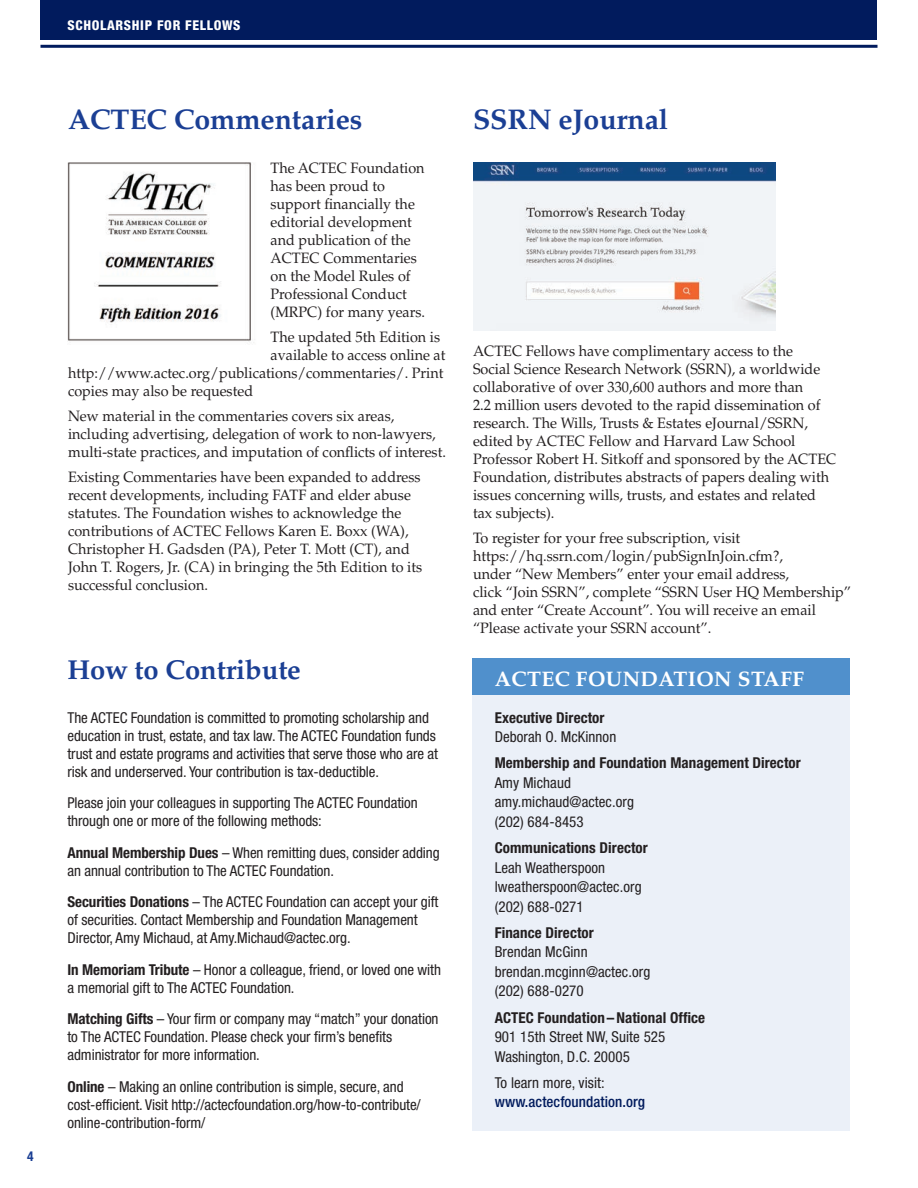
<style>
.page{position:relative;width:918px;height:1188px;background:#fff}
.page>*{position:absolute;margin:0;border:0;box-sizing:border-box;transform-origin:0 0}
.t1{font:700 28.5px "Palatino LT";letter-spacing:-.005em;color:#1b3f94}
.t2{font:700 27.3px "Palatino LT";letter-spacing:-.005em;color:#1b3f94}
.t3{font:700 21px "Palatino LT";letter-spacing:.02em;color:#fff}
.t4{font:15px/18px "Palatino LT";color:#231f20;scale:.96 1}
.t5{font:condensed 15px/18px "Helvetica Neue LT Std";letter-spacing:-.005em;color:#231f20}
.t6{font:700 condensed 15px "Helvetica Neue LT Std";letter-spacing:.005em;color:#231f20}
.t7{font:500 condensed 15px "Helvetica Neue";letter-spacing:.005em;color:#011b5d}
.t8{font:800 condensed 13.5px "Helvetica Neue LT Std";letter-spacing:.05em;color:#fff}
.t9{font:700 condensed 13.5px "Helvetica Neue LT Std";color:#1b3f94}
.s1{font-weight:700}
</style>
<div class="page">
<hr style="left:40px;top:45px;width:838px;height:3px;background:#011b5d">
<div style="left:40px;top:0;width:838px;height:40px;background:#011b5d"></div>
<div style="left:472px;top:658px;width:378px;height:473px;background:#ebf0f8"></div>
<div style="left:472px;top:658px;width:378px;height:37px;background:#5090cc"></div>
<img style="left:68px;top:162px;width:186px;height:181px">
<img style="left:473px;top:162px;width:303px;height:168px">
<p class="t9" style="left:27px;top:1148px;width:8px">4</p>
<p class="t8" style="left:68px;top:17px;width:174px">SCHOLARSHIP FOR FELLOWS</p>
<h1 class="t1" style="left:68px;top:103px;width:296px">ACTEC Commentaries</h1>
<h1 class="t1" style="left:473px;top:103px;width:197px">SSRN eJournal</h1>
<p class="t4" style="left:271px;top:160px;width:163px">The ACTEC Foundation has been proud to support financially the editorial development and publication of the<br>ACTEC Commentaries on the Model Rules of<br>Professional Conduct (MRPC) for many years.</p>
<p class="t4" style="left:271px;top:328px;width:178px">The updated 5th Edition is</p>
<p class="t4" style="left:271px;top:346px;width:184px">available to access online at</p>
<p class="t4" style="left:68px;top:364px;width:393px">http://www.actec.org/publications/commentaries/. Print</p>
<p class="t4" style="left:68px;top:382px;width:194px">copies may also be requested</p>
<p class="t4" style="left:68px;top:407px;width:395px">New material in the commentaries covers six areas, including advertising, delegation of work to non-lawyers, multi-state practices, and imputation of conflicts of interest.</p>
<p class="t4" style="left:68px;top:468px;width:371px">Existing Commentaries have been expanded to address recent developments, including FATF and elder abuse statutes. The Foundation wishes to acknowledge the contributions of ACTEC Fellows Karen E. Boxx (WA), Christopher H. Gadsden (PA), Peter T. Mott (CT), and John T. Rogers, Jr. (CA) in bringing the 5th Edition to its successful conclusion.</p>
<h2 class="t2" style="left:68px;top:653px;width:235px">How to Contribute</h2>
<p class="t5" style="left:68px;top:708px;width:372px">The ACTEC Foundation is committed to promoting scholarship and education in trust, estate, and tax law. The ACTEC Foundation funds trust and estate programs and activities that serve those who are at risk and underserved. Your contribution is tax-deductible.</p>
<p class="t5" style="left:68px;top:794px;width:352px">Please join your colleagues in supporting The ACTEC Foundation through one or more of the following methods:</p>
<p class="t5" style="left:68px;top:843px;width:374px"><span class="s1">Annual Membership Dues</span> – When remitting dues, consider adding an annual contribution to The ACTEC Foundation.</p>
<p class="t5" style="left:68px;top:893px;width:372px"><span class="s1">Securities Donations</span> – The ACTEC Foundation can accept your gift of securities. Contact Membership and Foundation Management<br>Director, Amy Michaud, at Amy.Michaud@actec.org.</p>
<p class="t5" style="left:68px;top:960px;width:375px"><span class="s1">In Memoriam Tribute</span> – Honor a colleague, friend, or loved one with a memorial gift to The ACTEC Foundation.</p>
<p class="t5" style="left:68px;top:1010px;width:373px"><span class="s1">Matching Gifts</span> – Your firm or company may “match” your donation to The ACTEC Foundation. Please check your firm’s benefits administrator for more information.</p>
<p class="t5" style="left:68px;top:1077px;width:355px"><span class="s1">Online</span> – Making an online contribution is simple, secure, and cost-efficient. Visit http://actecfoundation.org/how-to-contribute/ online-contribution-form/</p>
<p class="t4" style="left:473px;top:343px;width:380px">ACTEC Fellows have complimentary access to the<br>Social Science Research Network (SSRN), a worldwide collaborative of over 330,600 authors and more than<br>2.2 million users devoted to the rapid dissemination of research. The Wills, Trusts &amp; Estates eJournal/SSRN, edited by ACTEC Fellow and Harvard Law School Professor Robert H. Sitkoff and sponsored by the ACTEC Foundation, distributes abstracts of papers dealing with issues concerning wills, trusts, and estates and related tax subjects).</p>
<p class="t4" style="left:473px;top:529px;width:395px">To register for your free subscription, visit https://hq.ssrn.com/login/pubSignInJoin.cfm?,<br>under “New Members” enter your email address,<br>click “Join SSRN”, complete “SSRN User HQ Membership” and enter “Create Account”. You will receive an email “Please activate your SSRN account”.</p>
<h3 class="t3" style="left:495px;top:666px;width:311px">ACTEC FOUNDATION STAFF</h3>
<p class="t6" style="left:495px;top:708px;width:111px">Executive Director</p>
<p class="t5" style="left:495px;top:728px;width:123px">Deborah O. McKinnon</p>
<p class="t6" style="left:495px;top:754px;width:308px">Membership and Foundation Management Director</p>
<p class="t5" style="left:495px;top:773px;width:141px;line-height:19.5px">Amy Michaud amy.michaud@actec.org (202) 684-8453</p>
<p class="t6" style="left:495px;top:839px;width:155px">Communications Director</p>
<p class="t5" style="left:495px;top:858px;width:148px;line-height:19.5px">Leah Weatherspoon lweatherspoon@actec.org (202) 688-0271</p>
<p class="t6" style="left:495px;top:924px;width:101px">Finance Director</p>
<p class="t5" style="left:495px;top:942px;width:157px;line-height:19.5px">Brendan McGinn brendan.mcginn@actec.org (202) 688-0270</p>
<p class="t6" style="left:495px;top:1008px;width:212px">ACTEC Foundation –National Office</p>
<p class="t5" style="left:495px;top:1027px;width:172px;line-height:19.5px">901 15th Street NW, Suite 525<br>Washington, D.C. 20005</p>
<p class="t5" style="left:495px;top:1074px;width:111px">To learn more, visit:</p>
<p class="t7" style="left:495px;top:1093px;width:152px">www.actecfoundation.org</p>
</div>
